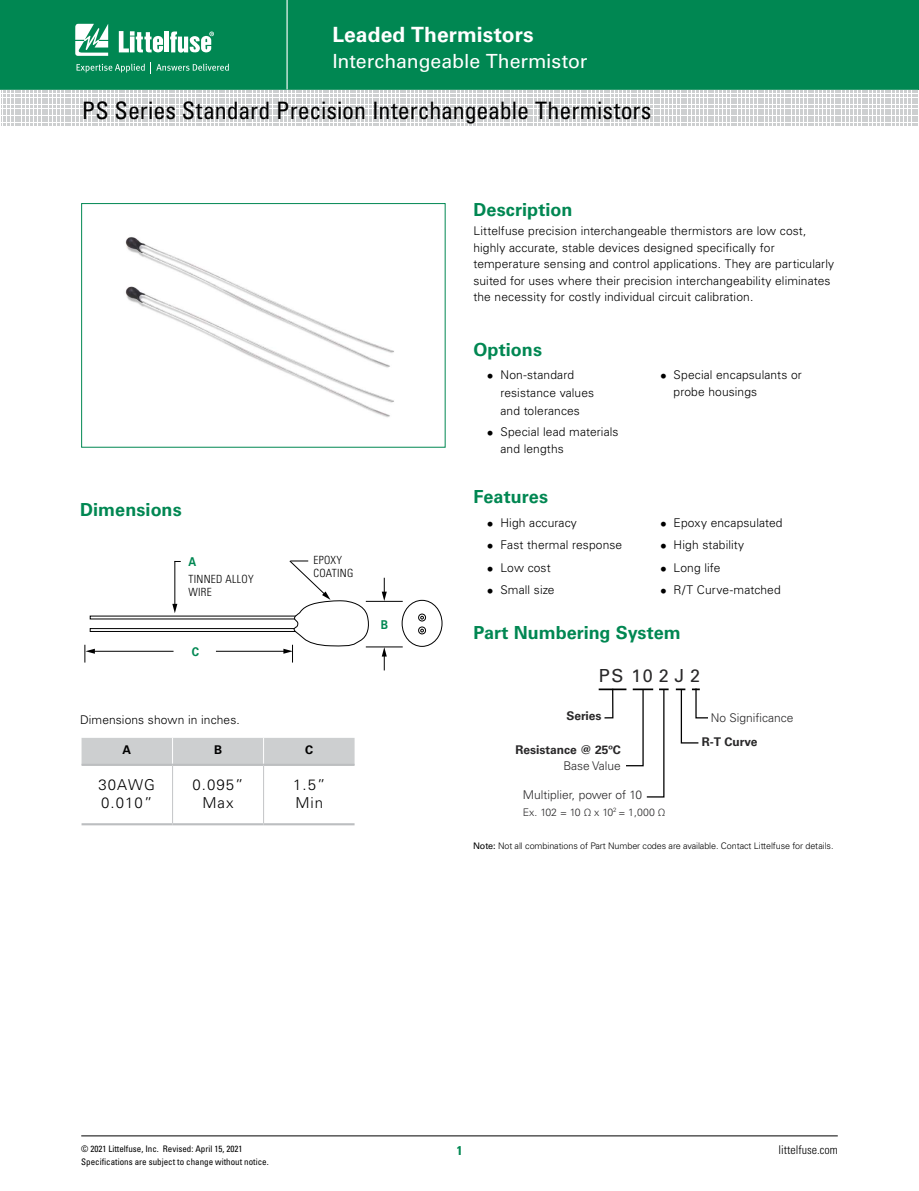
<style>
.page{position:relative;width:919px;height:1191px;background:#fff}
.page>*{position:absolute;margin:0;border:0;box-sizing:border-box;transform-origin:0 0}
.Class_Head{font:condensed 24px "Univers LT Std";letter-spacing:-.005em;color:#000}
.t1{font:700 21px "Univers LT Std";letter-spacing:.005em;color:#fff}
.t2{font:19.5px "Univers LT Std";letter-spacing:-.005em;color:#fff}
.Body{font:700 18px "Univers LT Std";color:#008752}
.Green_Subheads{font:700 18px "Univers LT Std";letter-spacing:.005em;color:#008752}
.Green_Subheads-2{font:18px "Univers LT Std";color:#292829}
.t3{font:16.05px "Univers LT Std";color:#231f20;scale:.86 1}
.Chart_Body{font:300 15px "Univers LT Std";letter-spacing:.07em;color:#000}
.t4{font:700 condensed 12.75px "Univers LT Std";color:#008752}
.t5{font:700 12.15px "Univers LT Std";color:#008752;scale:.9 1}
.Body-2{font:300 12px/16.5px "Univers LT Std";letter-spacing:.01em;color:#000}
.Green_Subheads-3{font:300 12px "Univers LT Std";color:#292829}
.Green_Subheads-4{font:700 12px "Univers LT Std";color:#292829}
.t6{font:300 condensed 12px "Univers LT Std";color:#000}
.Body_text{font:300 12px "Univers LT Std";color:#292829}
.Table_head{font:700 12px "Univers LT Std";color:#000}
.t7{font:300 condensed 11.25px/13px "Univers LT Std";letter-spacing:.025em;color:#000}
.Body_text-2{font:300 10.5px "Univers LT Std";color:#292829}
.t8{font:condensed 9px "Univers LT Std";color:#000}
.Green_Subheads-5{font:300 9px "Univers LT Std";letter-spacing:-.01em;color:#000}
.s1{font-size:13.5px}
.s2{font-weight:400}
</style>
<div class="page">
<hr style="left:81px;top:1135px;width:756px;height:1px;background:#000">
<svg style="left:1px;top:0;width:917px;height:126px;background:#44a37e"></svg>
<img style="left:125px;top:237px;width:269px;height:181px">
<div style="left:81px;top:203px;width:364px;height:244px;border:1px solid #008752"></div>
<div style="left:81px;top:738px;width:273px;height:26px;background:#cdcfd0"></div>
<hr style="left:81px;top:823px;width:91px;height:2px;background:#bcbec0">
<hr style="left:172px;top:823px;width:91px;height:2px;background:#bcbec0">
<hr style="left:263px;top:823px;width:91px;height:2px;background:#bcbec0">
<hr style="left:81px;top:764px;width:91px;height:2px;background:#bcbec0">
<hr style="left:172px;top:764px;width:91px;height:2px;background:#bcbec0">
<hr style="left:263px;top:764px;width:91px;height:2px;background:#bcbec0">
<hr style="left:172px;top:766px;width:1px;height:57px;background:#c7c8ca">
<hr style="left:263px;top:766px;width:1px;height:57px;background:#c7c8ca">
<div style="left:90px;top:628px;width:207px;height:4px;border:1px solid #000"></div>
<hr style="left:216px;top:651px;width:69px;height:1px;background:#000">
<hr style="left:93px;top:651px;width:80px;height:1px;background:#000">
<svg style="left:382px;top:578px;width:5px;height:23px"></svg>
<svg style="left:172px;top:604px;width:5px;height:9px"></svg>
<hr style="left:174px;top:561px;width:1px;height:43px;background:#000">
<svg style="left:382px;top:647px;width:5px;height:23px"></svg>
<hr style="left:366px;top:646px;width:36px;height:1px;background:#000">
<hr style="left:366px;top:601px;width:36px;height:1px;background:#000">
<svg style="left:85px;top:645px;width:10px;height:17px"></svg>
<svg style="left:283px;top:560px;width:87px;height:102px"></svg>
<div style="left:402px;top:600px;width:40px;height:46px;border:1px solid #000;border-radius:50%"></div>
<div style="left:418px;top:614px;width:8px;height:7px;border:1px solid #000;border-radius:50%"></div>
<svg style="left:420px;top:616px;width:4px;height:3px"></svg>
<div style="left:418px;top:626px;width:8px;height:8px;border:1px solid #000;border-radius:50%"></div>
<svg style="left:420px;top:629px;width:4px;height:3px"></svg>
<svg style="left:624px;top:688px;width:44px;height:110px"></svg>
<hr style="left:632px;top:688px;width:21px;height:2px;background:#000">
<svg style="left:675px;top:688px;width:33px;height:56px"></svg>
<svg style="left:603px;top:690px;width:11px;height:29px"></svg>
<hr style="left:598px;top:688px;width:28px;height:2px;background:#000">
<p class="t1" style="left:332px;top:22px;width:203px">Leaded Thermistors</p>
<p class="t2" style="left:332px;top:50px;width:256px">Interchangeable Thermistor</p>
<p class="Class_Head" style="left:82px;top:96px;width:571px">PS Series Standard Precision Interchangeable Thermistors</p>
<p class="Body" style="left:473px;top:199px;width:101px">Description</p>
<p class="Body-2" style="left:473px;top:223px;width:362px">Littelfuse precision interchangeable thermistors are low cost, highly accurate, stable devices designed specifically for temperature sensing and control applications. They are particularly suited for uses where their precision interchangeability eliminates the necessity for costly individual circuit calibration.</p>
<p class="Green_Subheads" style="left:80px;top:499px;width:103px">Dimensions</p>
<p class="t5" style="left:188px;top:554px;width:10px">A</p>
<p class="t7" style="left:188px;top:572px;width:67px">TINNED ALLOY<br>WIRE</p>
<p class="t5" style="left:192px;top:644px;width:10px">C</p>
<p class="t3" style="left:235px;top:710px;width:13px">A</p>
<p class="Body-2" style="left:80px;top:711px;width:161px">Dimensions shown in inches.</p>
<p class="t7" style="left:313px;top:553px;width:41px">EPOXY<br>COATING</p>
<p class="Table_head" style="left:122px;top:743px;width:10px">A</p>
<p class="Table_head" style="left:214px;top:743px;width:10px">B</p>
<p class="Table_head" style="left:305px;top:743px;width:10px">C</p>
<p class="Chart_Body" style="left:98px;top:775px;width:58px">30AWG</p>
<p class="Chart_Body" style="left:101px;top:793px;width:53px">0.010”</p>
<p class="Chart_Body" style="left:192px;top:775px;width:53px">0.095”</p>
<p class="Chart_Body" style="left:202px;top:793px;width:33px">Max</p>
<p class="Chart_Body" style="left:293px;top:775px;width:34px">1.5”</p>
<p class="Chart_Body" style="left:295px;top:793px;width:29px">Min</p>
<p class="t5" style="left:381px;top:618px;width:10px">B</p>
<p class="Green_Subheads" style="left:473px;top:339px;width:70px">Options</p>
<p class="Body-2" style="left:500px;top:366px;width:95px;line-height:18px;text-indent:-14px"><span class="s1">•</span> Non-standard resistance values and tolerances</p>
<p class="Body-2" style="left:500px;top:424px;width:120px;text-indent:-14px"><span class="s1">•</span> Special lead materials and lengths</p>
<p class="Green_Subheads" style="left:473px;top:486px;width:76px">Features</p>
<p class="Body-2" style="left:487px;top:514px;width:91px"><span class="s1">•</span> High accuracy</p>
<p class="Body-2" style="left:487px;top:536px;width:137px"><span class="s1">•</span> Fast thermal response</p>
<p class="Body-2" style="left:487px;top:559px;width:65px"><span class="s1">•</span> Low cost</p>
<p class="Body-2" style="left:487px;top:581px;width:69px"><span class="s1">•</span> Small size</p>
<p class="Body-2" style="left:673px;top:367px;width:130px;text-indent:-14px"><span class="s1">•</span> Special encapsulants or probe housings</p>
<p class="Body-2" style="left:660px;top:514px;width:124px"><span class="s1">•</span> Epoxy encapsulated</p>
<p class="Body-2" style="left:660px;top:536px;width:86px"><span class="s1">•</span> High stability</p>
<p class="Body-2" style="left:660px;top:559px;width:62px"><span class="s1">•</span> Long life</p>
<p class="Body-2" style="left:660px;top:581px;width:122px"><span class="s1">•</span> R/T Curve-matched</p>
<p class="Body" style="left:473px;top:622px;width:209px">Part Numbering System</p>
<p class="Green_Subheads-2" style="left:599px;top:665px;width:103px">PS 10 2 J 2</p>
<p class="Green_Subheads-4" style="left:566px;top:708px;width:36px">Series</p>
<p class="Green_Subheads-3" style="left:710px;top:710px;width:84px">No Significance</p>
<p class="Green_Subheads-4" style="left:515px;top:742px;width:107px">Resistance @ 25ºC</p>
<p class="Body_text" style="left:563px;top:759px;width:59px">Base Value</p>
<p class="Green_Subheads-3" style="left:523px;top:788px;width:121px">Multiplier, power of 10</p>
<p class="Body_text-2" style="left:523px;top:806px;width:144px">Ex. 102 = 10 Ω x 10<sup>2</sup> = 1,000 Ω</p>
<p class="Green_Subheads-4" style="left:701px;top:735px;width:57px">R-T Curve</p>
<p class="Green_Subheads-5" style="left:473px;top:840px;width:362px"><span class="s2">Note:</span> Not all combinations of Part Number codes are available. Contact Littelfuse for details.</p>
<p class="t8" style="left:81px;top:1142px;width:163px">© 2021 Littelfuse, Inc. Revised: April 15, 2021</p>
<p class="t4" style="left:456px;top:1142px;width:7px">1</p>
<p class="t6" style="left:778px;top:1142px;width:61px">littelfuse.com</p>
<p class="t8" style="left:81px;top:1156px;width:189px">Specifications are subject to change without notice.</p>
</div>
